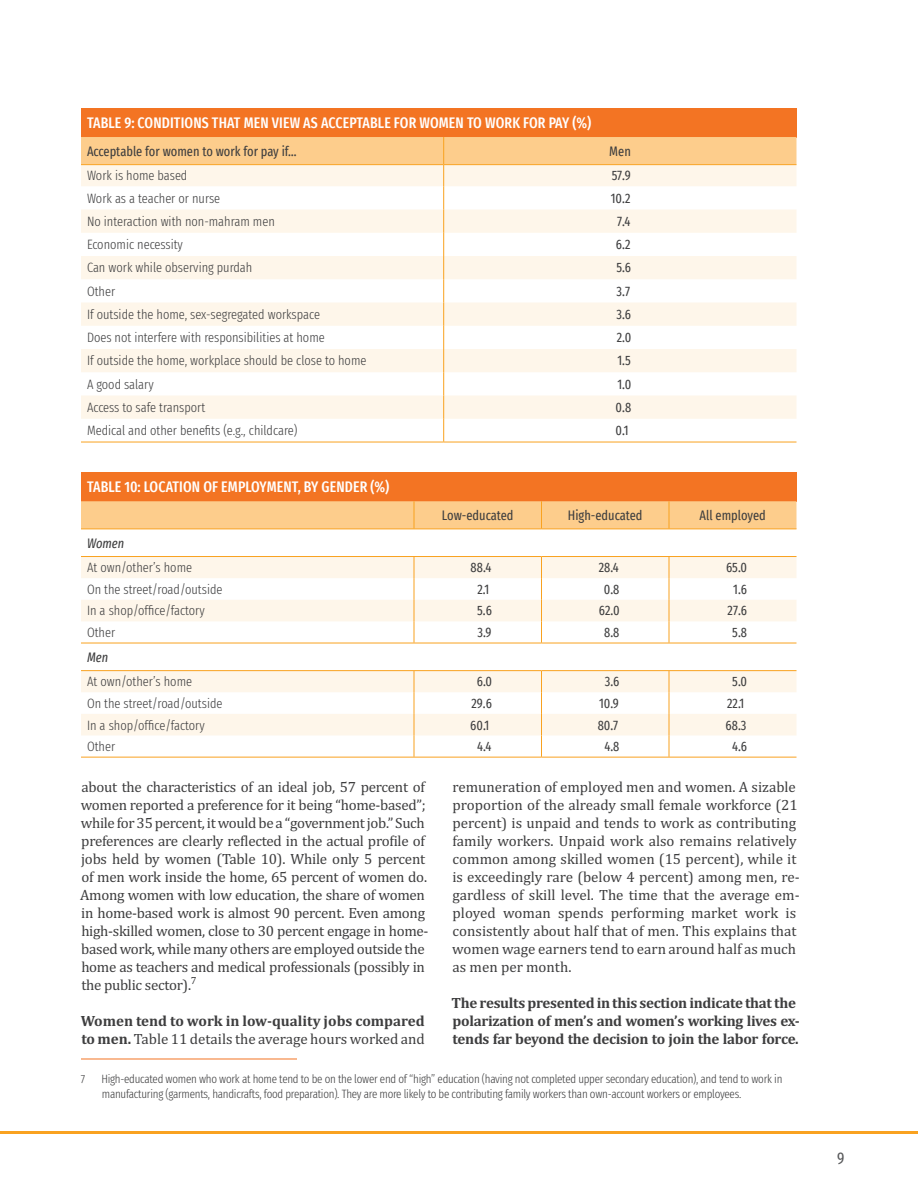
<style>
.page{position:relative;width:918px;height:1188px;background:#fff}
.page>*{position:absolute;margin:0;border:0;box-sizing:border-box;transform-origin:0 0}
.t1{font:extra-condensed 16.5px "Fira Sans";color:#57585a}
.bodytext{font:15px/18px "Cambria";letter-spacing:-.015em;color:#3e3e3f}
.bodytext-2{font:700 15px/18px "Cambria";letter-spacing:-.02em;color:#3e3e3f}
.table_title{font:500 extra-condensed 15px "Fira Sans";letter-spacing:.01em;color:#fff}
.bodytext-3{font:700 15px/18px "Cambria";color:#3e3e3f}
.table_bodytext{font:300 extra-condensed 13.5px "Fira Sans";color:#3e3e3f}
.table_bodytext-2{font:extra-condensed 13.5px "Fira Sans";color:#3e3e3f}
.table_headers{font:extra-condensed 13.5px "Fira Sans";color:#3e3e3f}
.table_sub_headers{font:italic extra-condensed 13.5px "Fira Sans";color:#3e3e3f}
.Footnote_text{font:300 extra-condensed 12px/15px "Fira Sans";letter-spacing:-.02em;color:#3e3e3f}
.s1{font-weight:400}
</style>
<div class="page">
<hr style="left:0;top:1131px;width:918px;height:3px;background:#f9a220">
<hr style="left:81px;top:1059px;width:216px;height:1px;background:#f37423">
<div style="left:81px;top:108px;width:715px;height:29px;background:#f37423"></div>
<hr style="left:81px;top:442px;width:363px;height:1px;background:#f9a220">
<hr style="left:444px;top:442px;width:352px;height:1px;background:#f9a220">
<svg style="left:81px;top:137px;width:715px;height:305px"></svg>
<hr style="left:81px;top:164px;width:363px;height:1px;background:#f9a220">
<hr style="left:444px;top:164px;width:352px;height:1px;background:#f9a220">
<div style="left:81px;top:472px;width:715px;height:29px;background:#f37423"></div>
<svg style="left:81px;top:557px;width:715px;height:179px"></svg>
<hr style="left:81px;top:529px;width:333px;height:1px;background:#f9a220">
<hr style="left:414px;top:529px;width:128px;height:1px;background:#f9a220">
<hr style="left:542px;top:529px;width:127px;height:1px;background:#f9a220">
<hr style="left:669px;top:529px;width:127px;height:1px;background:#f9a220">
<hr style="left:81px;top:556px;width:333px;height:1px;background:#f9a220">
<hr style="left:414px;top:556px;width:128px;height:1px;background:#f9a220">
<hr style="left:542px;top:556px;width:127px;height:1px;background:#f9a220">
<hr style="left:669px;top:556px;width:127px;height:1px;background:#f9a220">
<hr style="left:81px;top:643px;width:333px;height:1px;background:#f9a220">
<hr style="left:414px;top:643px;width:128px;height:1px;background:#f9a220">
<hr style="left:542px;top:643px;width:127px;height:1px;background:#f9a220">
<hr style="left:669px;top:643px;width:127px;height:1px;background:#f9a220">
<hr style="left:81px;top:670px;width:333px;height:1px;background:#f9a220">
<hr style="left:414px;top:670px;width:128px;height:1px;background:#f9a220">
<hr style="left:542px;top:670px;width:127px;height:1px;background:#f9a220">
<hr style="left:669px;top:670px;width:127px;height:1px;background:#f9a220">
<hr style="left:81px;top:757px;width:333px;height:1px;background:#f9a220">
<hr style="left:414px;top:757px;width:128px;height:1px;background:#f9a220">
<hr style="left:542px;top:757px;width:127px;height:1px;background:#f9a220">
<hr style="left:669px;top:757px;width:127px;height:1px;background:#f9a220">
<svg style="left:541px;top:557px;width:1px;height:86px"></svg>
<svg style="left:669px;top:557px;width:1px;height:86px"></svg>
<svg style="left:541px;top:671px;width:1px;height:86px"></svg>
<svg style="left:669px;top:671px;width:1px;height:86px"></svg>
<svg style="left:81px;top:501px;width:715px;height:28px"></svg>
<svg style="left:414px;top:557px;width:1px;height:86px"></svg>
<svg style="left:414px;top:671px;width:1px;height:86px"></svg>
<p class="table_title" style="left:87px;top:111px;width:506px">TABLE 9: CONDITIONS THAT MEN VIEW AS ACCEPTABLE FOR WOMEN TO WORK FOR PAY (%)</p>
<p class="table_headers" style="left:87px;top:141px;width:211px">Acceptable for women to work for pay if…</p>
<p class="table_headers" style="left:609px;top:141px;width:23px">Men</p>
<p class="table_bodytext" style="left:87px;top:166px;width:102px">Work is home based</p>
<p class="table_bodytext-2" style="left:612px;top:165px;width:20px">57.9</p>
<p class="table_bodytext" style="left:87px;top:188px;width:135px">Work as a teacher or nurse</p>
<p class="table_bodytext-2" style="left:611px;top:188px;width:21px">10.2</p>
<p class="table_bodytext" style="left:87px;top:212px;width:189px">No interaction with non-mahram men</p>
<p class="table_bodytext-2" style="left:617px;top:211px;width:15px">7.4</p>
<p class="table_bodytext" style="left:87px;top:235px;width:97px">Economic necessity</p>
<p class="table_bodytext-2" style="left:616px;top:234px;width:16px">6.2</p>
<p class="table_bodytext" style="left:87px;top:258px;width:167px">Can work while observing purdah</p>
<p class="table_bodytext-2" style="left:617px;top:258px;width:16px">5.6</p>
<p class="table_bodytext" style="left:87px;top:281px;width:30px">Other</p>
<p class="table_bodytext-2" style="left:617px;top:281px;width:15px">3.7</p>
<p class="table_bodytext" style="left:87px;top:305px;width:235px">If outside the home, sex-segregated workspace</p>
<p class="table_bodytext-2" style="left:617px;top:304px;width:16px">3.6</p>
<p class="table_bodytext" style="left:87px;top:328px;width:239px">Does not interfere with responsibilities at home</p>
<p class="table_bodytext-2" style="left:617px;top:327px;width:16px">2.0</p>
<p class="table_bodytext" style="left:87px;top:351px;width:281px">If outside the home, workplace should be close to home</p>
<p class="table_bodytext-2" style="left:617px;top:351px;width:15px">1.5</p>
<p class="table_bodytext" style="left:87px;top:374px;width:68px">A good salary</p>
<p class="table_bodytext-2" style="left:617px;top:374px;width:16px">1.0</p>
<p class="table_bodytext" style="left:87px;top:398px;width:120px">Access to safe transport</p>
<p class="table_bodytext-2" style="left:616px;top:397px;width:17px">0.8</p>
<p class="table_bodytext" style="left:87px;top:421px;width:212px">Medical and other benefits (e.g., childcare)</p>
<p class="table_bodytext-2" style="left:616px;top:420px;width:14px">0.1</p>
<p class="table_title" style="left:87px;top:475px;width:304px">TABLE 10: LOCATION OF EMPLOYMENT, BY GENDER (%)</p>
<p class="table_headers" style="left:442px;top:505px;width:73px">Low-educated</p>
<p class="table_headers" style="left:568px;top:505px;width:76px">High-educated</p>
<p class="table_headers" style="left:700px;top:505px;width:68px">All employed</p>
<p class="table_sub_headers" style="left:87px;top:533px;width:39px">Women</p>
<p class="table_bodytext" style="left:87px;top:558px;width:107px">At own/other’s home</p>
<p class="table_bodytext-2" style="left:471px;top:557px;width:22px">88.4</p>
<p class="table_bodytext-2" style="left:599px;top:557px;width:21px">28.4</p>
<p class="table_bodytext-2" style="left:726px;top:557px;width:23px">65.0</p>
<p class="table_bodytext" style="left:87px;top:580px;width:137px">On the street/road/outside</p>
<p class="table_bodytext-2" style="left:478px;top:579px;width:13px">2.1</p>
<p class="table_bodytext-2" style="left:604px;top:579px;width:17px">0.8</p>
<p class="table_bodytext-2" style="left:733px;top:579px;width:15px">1.6</p>
<p class="table_bodytext" style="left:87px;top:601px;width:119px">In a shop/office/factory</p>
<p class="table_bodytext-2" style="left:477px;top:601px;width:16px">5.6</p>
<p class="table_bodytext-2" style="left:599px;top:601px;width:22px">62.0</p>
<p class="table_bodytext-2" style="left:728px;top:601px;width:21px">27.6</p>
<p class="table_bodytext" style="left:87px;top:623px;width:30px">Other</p>
<p class="table_bodytext-2" style="left:477px;top:622px;width:16px">3.9</p>
<p class="table_bodytext-2" style="left:604px;top:622px;width:17px">8.8</p>
<p class="table_bodytext-2" style="left:732px;top:622px;width:16px">5.8</p>
<p class="table_sub_headers" style="left:87px;top:647px;width:23px">Men</p>
<p class="table_bodytext" style="left:87px;top:672px;width:107px">At own/other’s home</p>
<p class="table_bodytext-2" style="left:477px;top:671px;width:17px">6.0</p>
<p class="table_bodytext-2" style="left:605px;top:671px;width:16px">3.6</p>
<p class="table_bodytext-2" style="left:732px;top:671px;width:16px">5.0</p>
<p class="table_bodytext" style="left:87px;top:694px;width:137px">On the street/road/outside</p>
<p class="table_bodytext-2" style="left:472px;top:693px;width:22px">29.6</p>
<p class="table_bodytext-2" style="left:599px;top:693px;width:21px">10.9</p>
<p class="table_bodytext-2" style="left:727px;top:693px;width:19px">22.1</p>
<p class="table_bodytext" style="left:87px;top:715px;width:119px">In a shop/office/factory</p>
<p class="table_bodytext-2" style="left:470px;top:715px;width:21px">60.1</p>
<p class="table_bodytext-2" style="left:598px;top:715px;width:22px">80.7</p>
<p class="table_bodytext-2" style="left:726px;top:715px;width:22px">68.3</p>
<p class="table_bodytext" style="left:87px;top:737px;width:30px">Other</p>
<p class="table_bodytext-2" style="left:477px;top:736px;width:16px">4.4</p>
<p class="table_bodytext-2" style="left:605px;top:736px;width:16px">4.8</p>
<p class="table_bodytext-2" style="left:732px;top:736px;width:16px">4.6</p>
<p class="bodytext" style="left:80px;top:778px;width:350px">about the characteristics of an ideal job, 57 percent of women reported a preference for it being “home-based”; while for 35 percent, it would be a “government job.” Such preferences are clearly reflected in the actual profile of jobs held by women (Table 10). While only 5 percent of men work inside the home, 65 percent of women do.<br>Among women with low education, the share of women in home-based work is almost 90 percent. Even among high-skilled women, close to 30 percent engage in home&shy;based work, while many others are employed outside the home as teachers and medical professionals (possibly in the public sector).<sup>7</sup></p>
<p class="bodytext-3" style="left:81px;top:1011px;width:346px">Women tend to work in low-quality jobs compared to men. <span class="s1">Table 11 details the average hours worked and</span></p>
<p class="Footnote_text" style="left:81px;top:1071px;width:6px">7</p>
<p class="Footnote_text" style="left:101px;top:1071px;width:683px">High-educated women who work at home tend to be on the lower end of “high” education (having not completed upper secondary education), and tend to work in manufacturing (garments, handicrafts, food preparation). They are more likely to be contributing family workers than own-account workers or employees.</p>
<p class="bodytext" style="left:452px;top:778px;width:349px">remuneration of employed men and women. A sizable proportion of the already small female workforce (21 percent) is unpaid and tends to work as contributing family workers. Unpaid work also remains relatively common among skilled women (15 percent), while it is exceedingly rare (below 4 percent) among men, re&shy;gardless of skill level. The time that the average em&shy;ployed woman spends performing market work is consistently about half that of men. This explains that women wage earners tend to earn around half as much as men per month.</p>
<p class="bodytext-2" style="left:452px;top:993px;width:350px">The results presented in this section indicate that the polarization of men’s and women’s working lives ex&shy;tends far beyond the decision to join the labor force.</p>
<p class="t1" style="left:837px;top:1146px;width:9px">9</p>
</div>
